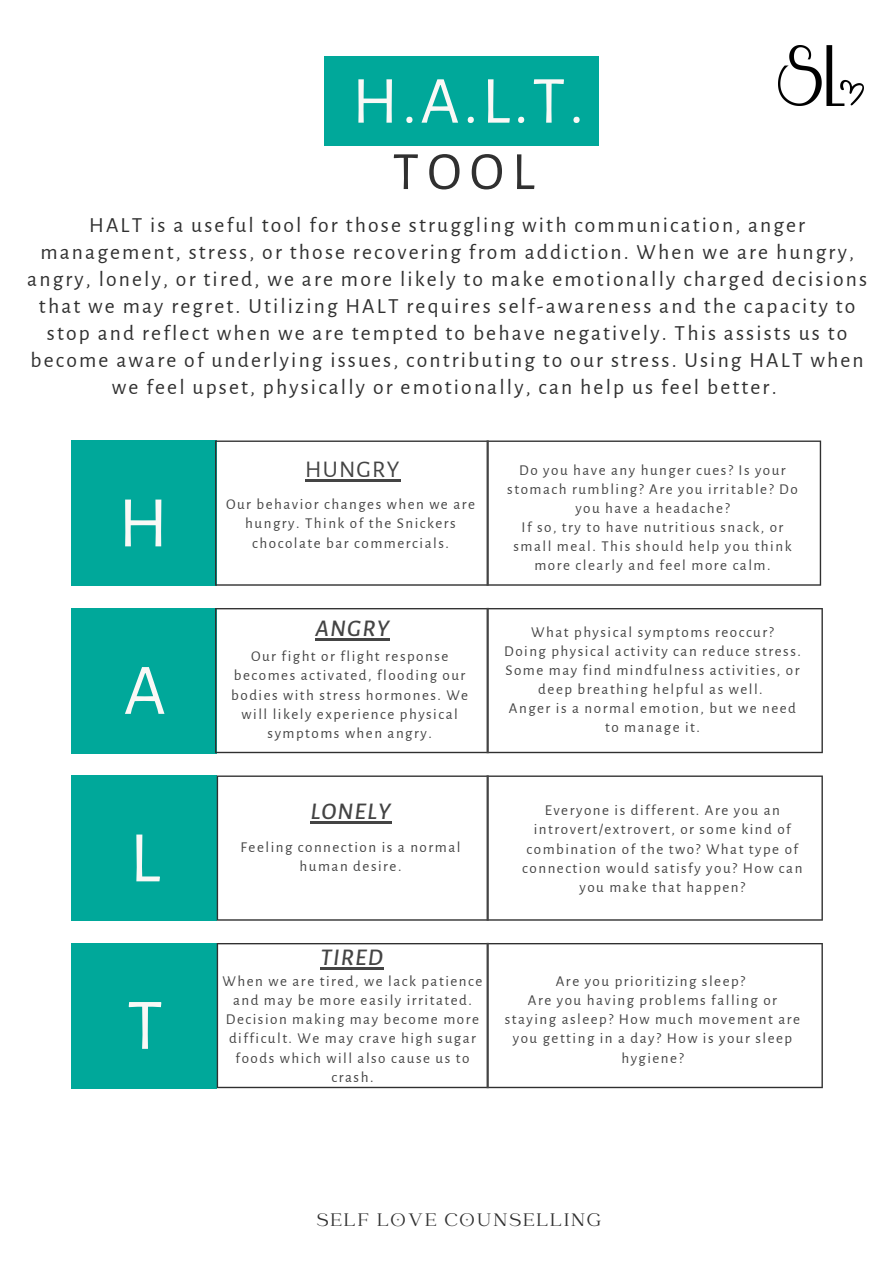
<style>
.page{position:relative;width:894px;height:1264px;background:#fff}
.page>*{position:absolute;margin:0;border:0;box-sizing:border-box;transform-origin:0 0}
.t1{font:73.05px "Alegreya Sans";color:#faf8f6}
.t2{font:67.65px "Alegreya Sans";color:#faf8f6}
.t3{font:54px "Alegreya Sans";color:#303030}
.t4{font:italic 500 24px "Alegreya Sans";letter-spacing:.05em;color:#444}
.t5{font:24px "Alegreya Sans";letter-spacing:.05em;color:#444}
.t6{font:21.6px/27px "Alegreya Sans";letter-spacing:.1em;color:#303030;text-align:center}
.t7{font:19.95px "Catchy Mager";letter-spacing:.1em;color:#303030}
.t8{font:15px/19.2px "Alegreya Sans";letter-spacing:.1em;color:#444;text-align:center}
</style>
<div class="page">
<div style="left:71px;top:440px;width:146px;height:145px;background:#00a89a"></div>
<svg style="left:215px;top:440px;width:605px;height:145px"></svg>
<hr style="left:486px;top:440px;width:2px;height:145px;background:#444">
<div style="left:71px;top:608px;width:146px;height:145px;background:#00a89a"></div>
<svg style="left:215px;top:608px;width:607px;height:145px"></svg>
<hr style="left:486px;top:608px;width:2px;height:145px;background:#444">
<div style="left:71px;top:775px;width:146px;height:145px;background:#00a89a"></div>
<svg style="left:217px;top:775px;width:605px;height:145px"></svg>
<hr style="left:486px;top:775px;width:2px;height:145px;background:#444">
<div style="left:71px;top:943px;width:146px;height:145px;background:#00a89a"></div>
<svg style="left:217px;top:943px;width:605px;height:145px"></svg>
<hr style="left:486px;top:942px;width:2px;height:146px;background:#444">
<div style="left:324px;top:57px;width:275px;height:89px;background:#00a89a"></div>
<img style="left:778px;top:45px;width:85px;height:60px">
<hr style="left:305px;top:479px;width:95px;height:2px;background:#444">
<hr style="left:315px;top:638px;width:75px;height:3px;background:#444">
<hr style="left:310px;top:821px;width:82px;height:2px;background:#444">
<hr style="left:320px;top:967px;width:64px;height:2px;background:#444">
<h2 class="t2" style="left:352px;top:68px;width:234px">H.A.L.T.</h2>
<h3 class="t3" style="left:392px;top:146px;width:143px">TOOL</h3>
<p class="t6" style="left:27px;top:212px;width:841px">HALT is a useful tool for those struggling with communication, anger management, stress, or those recovering from addiction. When we are hungry, angry, lonely, or tired, we are more likely to make emotionally charged decisions that we may regret. Utilizing HALT requires self-awareness and the capacity to stop and reflect when we are tempted to behave negatively. This assists us to become aware of underlying issues, contributing to our stress. Using HALT when we feel upset, physically or emotionally, can help us feel better.</p>
<h1 class="t1" style="left:118px;top:488px;width:51px">H</h1>
<h1 class="t1" style="left:124px;top:655px;width:44px">A</h1>
<h1 class="t1" style="left:130px;top:822px;width:32px">L</h1>
<h1 class="t1" style="left:127px;top:990px;width:37px">T</h1>
<h3 class="t5" style="left:305px;top:457px;width:96px">HUNGRY</h3>
<p class="t8" style="left:226px;top:495px;width:250px">Our behavior changes when we are hungry. Think of the Snickers chocolate bar commercials.</p>
<h3 class="t4" style="left:315px;top:617px;width:75px">ANGRY</h3>
<p class="t8" style="left:231px;top:647px;width:238px">Our fight or flight response becomes activated, flooding our bodies with stress hormones. We will likely experience physical symptoms when angry.</p>
<p class="t8" style="left:507px;top:460px;width:292px">Do you have any hunger cues? Is your stomach rumbling? Are you irritable? Do you have a headache?<br>If so, try to have nutritious snack, or small meal. This should help you think more clearly and feel more calm.</p>
<p class="t8" style="left:504px;top:622px;width:298px">What physical symptoms reoccur?<br>Doing physical activity can reduce stress.<br>Some may find mindfulness activities, or deep breathing helpful as well.<br>Anger is a normal emotion, but we need to manage it.</p>
<h3 class="t4" style="left:310px;top:799px;width:82px">LONELY</h3>
<p class="t8" style="left:240px;top:837px;width:221px">Feeling connection is a normal human desire.</p>
<h3 class="t4" style="left:320px;top:946px;width:64px">TIRED</h3>
<p class="t8" style="left:222px;top:971px;width:261px">When we are tired, we lack patience and may be more easily irritated.<br>Decision making may become more difficult. We may crave high sugar foods which will also cause us to crash.</p>
<p class="t8" style="left:522px;top:801px;width:281px">Everyone is different. Are you an introvert/extrovert, or some kind of combination of the two? What type of connection would satisfy you? How can you make that happen?</p>
<p class="t8" style="left:504px;top:971px;width:297px">Are you prioritizing sleep?<br>Are you having problems falling or staying asleep? How much movement are you getting in a day? How is your sleep hygiene?</p>
<h3 class="t7" style="left:317px;top:1209px;width:286px">SELF LOVE COUNSELLING</h3>
</div>
